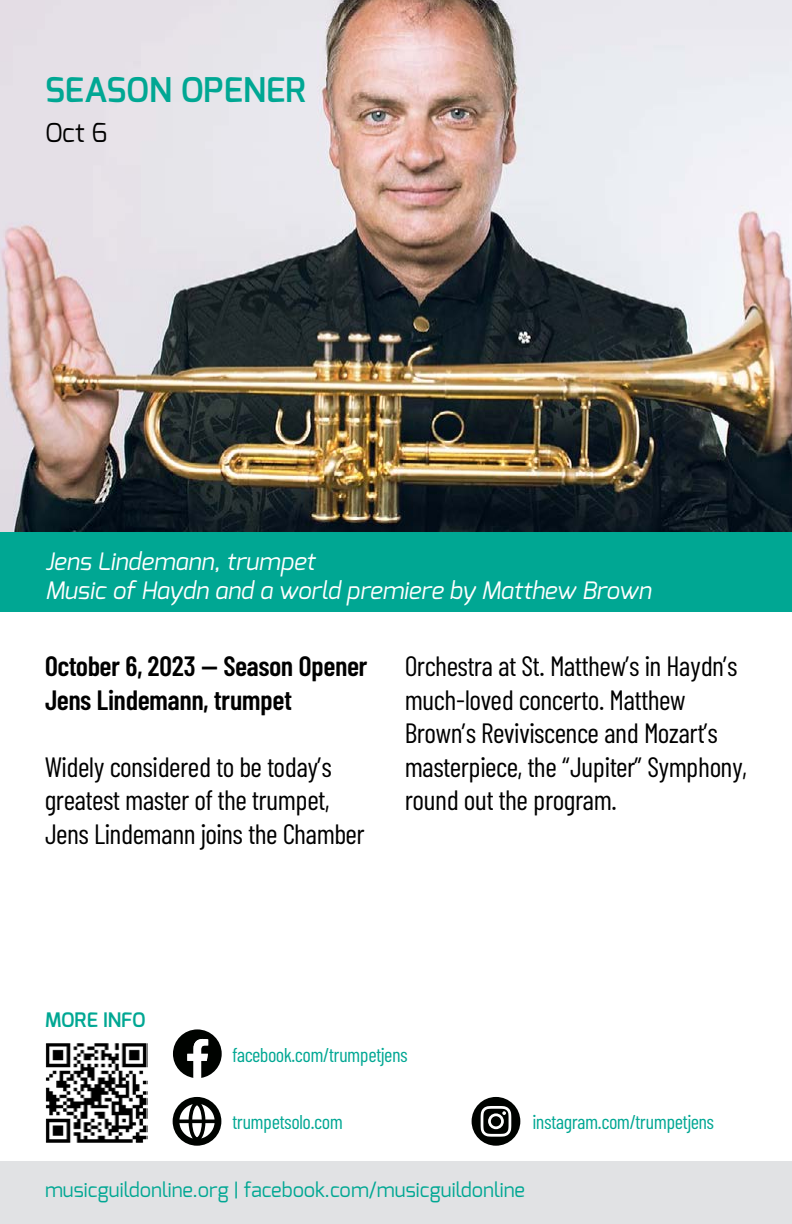
<style>
.page{position:relative;width:792px;height:1224px;background:#fff}
.page>*{position:absolute;margin:0;border:0;box-sizing:border-box;transform-origin:0 0}
.t1{font:600 34px "Exo";color:#00a793}
.t2{font:28px/33.6px "Barlow Condensed";color:#000}
.t3{font:600 28px/33.6px "Barlow Condensed";color:#000}
.t4{font:26px "Exo";color:#000}
.t5{font:italic 24px "Exo";color:#fff}
.t6{font:20px "Barlow Condensed";color:#00a793}
.t7{font:20px "Exo";color:#00a793}
.t8{font:600 20px "Exo";color:#00a793}
</style>
<div class="page">
<img style="left:0;top:0;width:792px;height:533px">
<div style="left:0;top:533px;width:792px;height:79px;background:#00a793"></div>
<div style="left:0;top:1161px;width:792px;height:63px;background:#e1e2e4"></div>
<img style="left:45px;top:1043px;width:102px;height:100px">
<svg style="left:173px;top:1029px;width:49px;height:49px"></svg>
<div style="left:472px;top:1097px;width:48px;height:49px;background:#000300;border-radius:50%"></div>
<svg style="left:481px;top:1106px;width:30px;height:31px"></svg>
<div style="left:173px;top:1097px;width:48px;height:49px;background:#000300;border-radius:50%"></div>
<svg style="left:179px;top:1104px;width:36px;height:34px"></svg>
<p class="t1" style="left:45px;top:68px;width:262px">SEASON OPENER</p>
<p class="t4" style="left:45px;top:116px;width:64px">Oct 6</p>
<p class="t5" style="left:45px;top:546px;width:272px">Jens Lindemann, trumpet</p>
<p class="t5" style="left:45px;top:575px;width:608px">Music of Haydn and a world premiere by Matthew Brown</p>
<p class="t3" style="left:45px;top:647px;width:324px">October 6, 2023 — Season Opener<br>Jens Lindemann, trumpet</p>
<p class="t2" style="left:45px;top:748px;width:321px">Widely considered to be today’s greatest master of the trumpet,<br>Jens Lindemann joins the Chamber</p>
<p class="t2" style="left:405px;top:647px;width:343px">Orchestra at St. Matthew’s in Haydn’s much-loved concerto. Matthew Brown’s Reviviscence and Mozart’s masterpiece, the “Jupiter” Symphony, round out the program.</p>
<p class="t8" style="left:45px;top:1007px;width:102px">MORE INFO</p>
<p class="t6" style="left:232px;top:1040px;width:177px">facebook.com/trumpetjens</p>
<p class="t6" style="left:232px;top:1108px;width:112px">trumpetsolo.com</p>
<p class="t6" style="left:533px;top:1108px;width:183px">instagram.com/trumpetjens</p>
<p class="t7" style="left:45px;top:1177px;width:482px">musicguildonline.org | facebook.com/musicguildonline</p>
</div>
